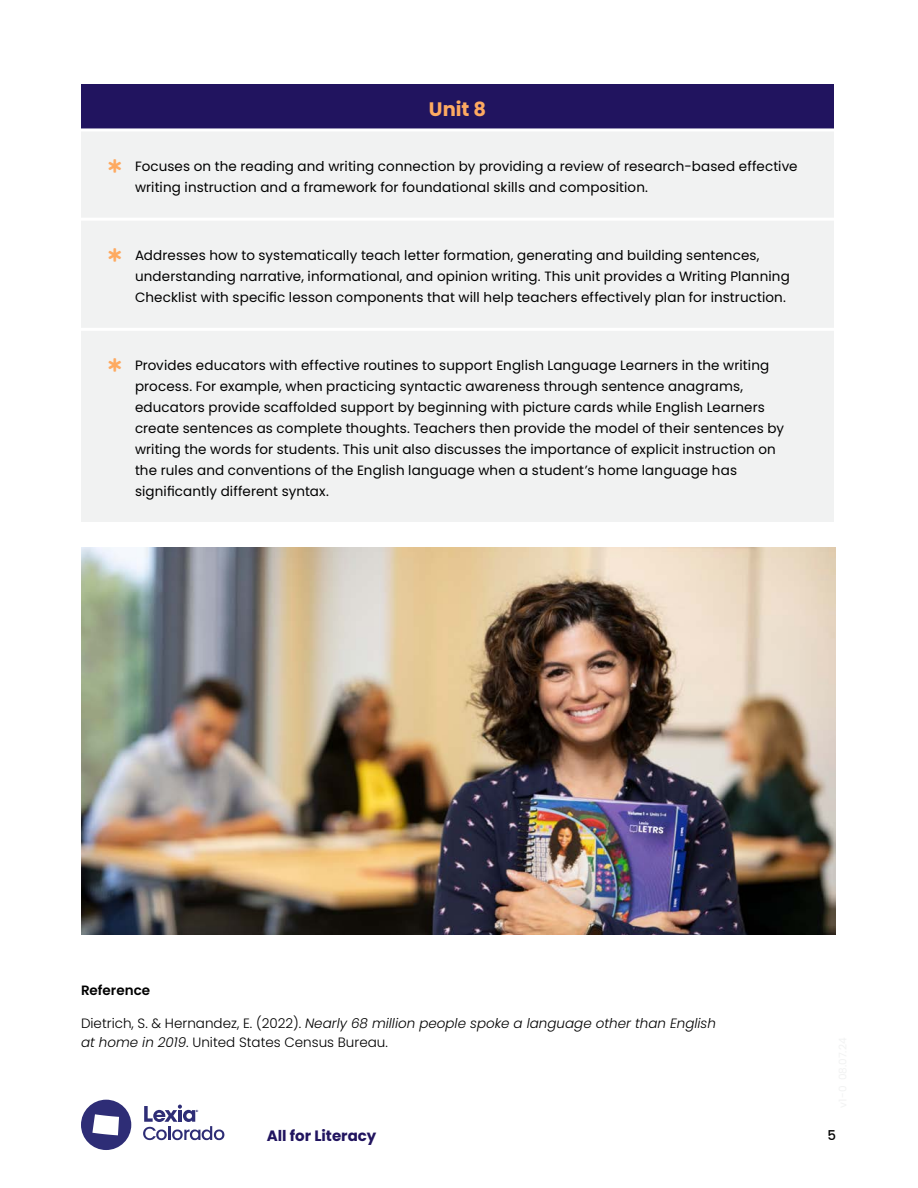
<style>
.page{position:relative;width:918px;height:1188px;background:#fff}
.page>*{position:absolute;margin:0;border:0;box-sizing:border-box;transform-origin:0 0}
.Body{font:700 19.5px "Poppins";color:#feaa61}
.t1{font:700 15px "Poppins";color:#21145f}
.Body-2{font:13.5px/21px "Poppins";letter-spacing:.01em;color:#000}
.t2{font:italic 300 13.5px/19.5px "Poppins";color:#000}
.t3{font:600 13.5px "Poppins";color:#000}
.t4{font:500 13.5px "Poppins";color:#000}
.s1{font-style:normal}
</style>
<div class="page">
<div style="left:81px;top:1100px;width:50px;height:50px;background:#2e2d76;border-radius:50%"></div>
<svg style="left:143px;top:1105px;width:81px;height:35px"></svg>
<svg style="left:92px;top:1114px;width:27px;height:21px"></svg>
<div style="left:81px;top:82px;width:753px;height:48px;background:#21145f"></div>
<div style="left:81px;top:132px;width:753px;height:390px;background:#f1f2f2"></div>
<hr style="left:81px;top:81px;width:753px;height:3px;background:#fff">
<hr style="left:81px;top:128px;width:753px;height:3px;background:#fff">
<hr style="left:81px;top:218px;width:753px;height:3px;background:#fff">
<hr style="left:81px;top:328px;width:753px;height:3px;background:#fff">
<img style="left:81px;top:548px;width:754px;height:386px">
<svg style="left:108px;top:159px;width:13px;height:14px"></svg>
<svg style="left:108px;top:249px;width:13px;height:13px"></svg>
<svg style="left:108px;top:359px;width:13px;height:13px"></svg>
<p class="Body" style="left:429px;top:98px;width:59px">Unit 8</p>
<p class="Body-2" style="left:135px;top:156px;width:664px">Focuses on the reading and writing connection by providing a review of research-based effective writing instruction and a framework for foundational skills and composition.</p>
<p class="Body-2" style="left:135px;top:245px;width:656px">Addresses how to systematically teach letter formation, generating and building sentences, understanding narrative, informational, and opinion writing. This unit provides a Writing Planning<br>Checklist with specific lesson components that will help teachers effectively plan for instruction.</p>
<p class="Body-2" style="left:135px;top:355px;width:651px">Provides educators with effective routines to support English Language Learners in the writing process. For example, when practicing syntactic awareness through sentence anagrams, educators provide scaffolded support by beginning with picture cards while English Learners create sentences as complete thoughts. Teachers then provide the model of their sentences by writing the words for students. This unit also discusses the importance of explicit instruction on the rules and conventions of the English language when a student’s home language has significantly different syntax.</p>
<p class="t3" style="left:81px;top:982px;width:71px">Reference</p>
<p class="t2" style="left:81px;top:1013px;width:637px"><span class="s1">Dietrich, S. &amp; Hernandez, E. (2022).</span> Nearly 68 million people spoke a language other than English at home in 2019<span class="s1">. United States Census Bureau.</span></p>
<p class="t1" style="left:267px;top:1127px;width:111px">All for Literacy</p>
<p class="t4" style="left:828px;top:1127px;width:10px">5</p>
</div>
